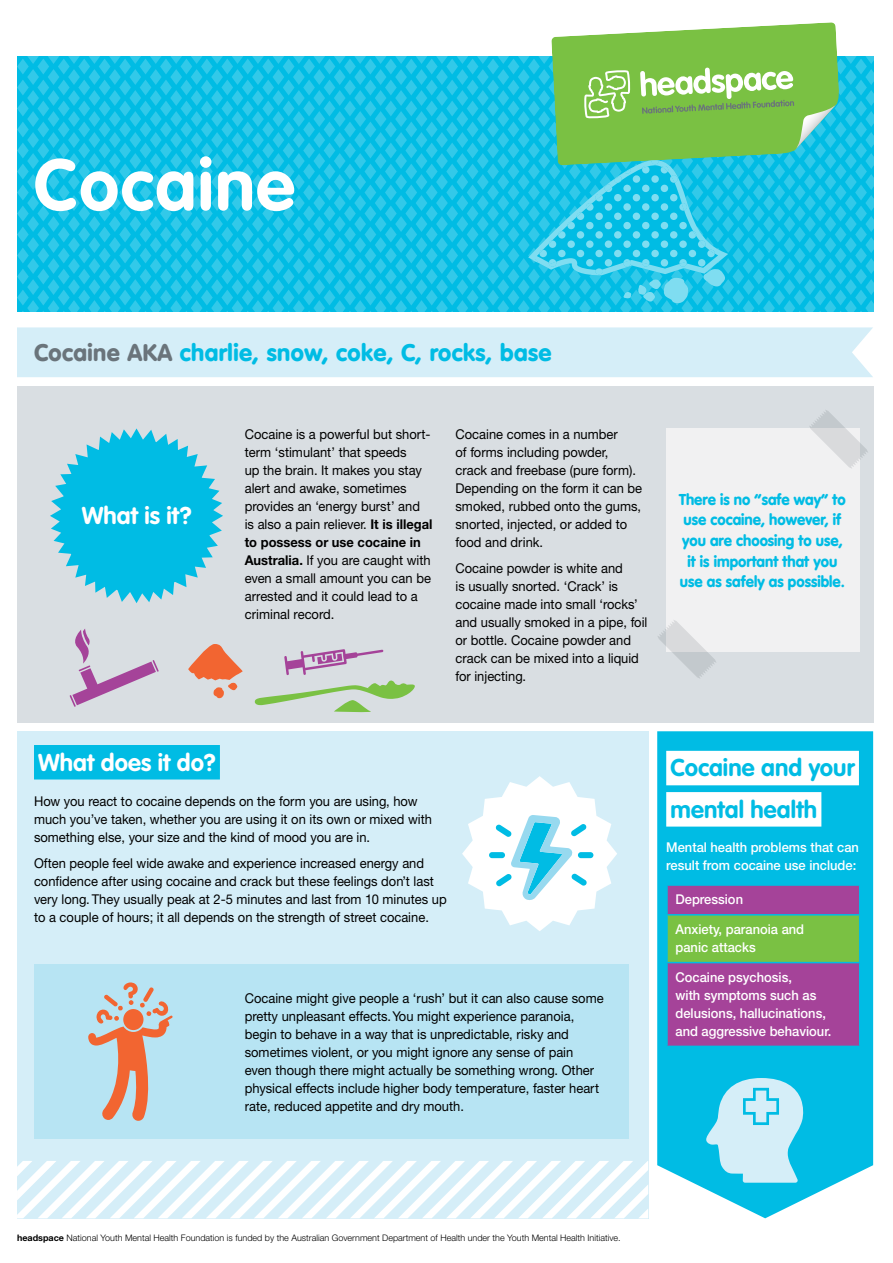
<style>
.page{position:relative;width:893px;height:1263px;background:#fff}
.page>*{position:absolute;margin:0;border:0;box-sizing:border-box;transform-origin:0 0}
.t1{font:700 71.7px "VAG Rounded";letter-spacing:.02em;color:#fff}
.t2{font:700 24px/41.2px "VAG Rounded";letter-spacing:.005em;color:#00bce4}
.t3{font:700 24px "VAG Rounded";letter-spacing:.005em;color:#fff}
.t4{font:900 23.7px "VAG Rounded";letter-spacing:.02em;color:#00bce4}
.t5{font:900 15.45px/20.7px "VAG Rounded";color:#00bce4;text-align:center;scale:.96 1}
.t6{font:13.5px/18px "Helvetica Neue CE";color:#000;scale:.96 1}
.t7{font:500 13.5px/18px "Helvetica Neue CE";color:#fff;scale:.96 1}
.t8{font:300 9px "Helvetica Neue";color:#000}
.s1{color:#6a747b}
.s2{font-weight:700}
.s3{font-family:"Helvetica Neue CE";font-weight:700}
</style>
<div class="page">
<div style="left:17px;top:386px;width:856px;height:336px;background:#d9dee2"></div>
<div style="left:666px;top:428px;width:193px;height:224px;background:#f1f1f2"></div>
<div style="left:17px;top:731px;width:631px;height:487px;background:#d5eef8"></div>
<div style="left:34px;top:964px;width:595px;height:175px;background:#b7e4f3"></div>
<svg style="left:657px;top:731px;width:216px;height:487px;background:#1fc4e7"></svg>
<div style="left:34px;top:745px;width:186px;height:34px;background:#00bce4"></div>
<div style="left:666px;top:751px;width:193px;height:34px;background:#fff"></div>
<div style="left:666px;top:792px;width:155px;height:34px;background:#fff"></div>
<hr style="left:666px;top:884px;width:194px;height:2px;background:#00bce4">
<hr style="left:666px;top:886px;width:2px;height:28px;background:#00bce4">
<svg style="left:667px;top:885px;width:193px;height:161px;background:#956981"></svg>
<hr style="left:666px;top:915px;width:2px;height:47px;background:#00bce4">
<hr style="left:859px;top:915px;width:1px;height:47px;background:#00bce4">
<hr style="left:666px;top:963px;width:2px;height:83px;background:#00bce4">
<hr style="left:859px;top:963px;width:1px;height:83px;background:#00bce4">
<hr style="left:666px;top:1046px;width:194px;height:1px;background:#00bce4">
<hr style="left:666px;top:914px;width:194px;height:1px;background:#00bce4">
<hr style="left:666px;top:962px;width:194px;height:1px;background:#00bce4">
<div style="left:17px;top:327px;width:856px;height:50px;background:#d5eef8"></div>
<svg style="left:706px;top:1078px;width:98px;height:105px;background:#95dff2"></svg>
<svg style="left:17px;top:1161px;width:631px;height:57px"></svg>
<svg style="left:50px;top:428px;width:173px;height:175px"></svg>
<svg style="left:188px;top:644px;width:55px;height:54px"></svg>
<svg style="left:809px;top:410px;width:59px;height:59px"></svg>
<svg style="left:658px;top:620px;width:58px;height:58px"></svg>
<svg style="left:255px;top:649px;width:160px;height:64px"></svg>
<svg style="left:70px;top:629px;width:89px;height:78px"></svg>
<svg style="left:88px;top:982px;width:85px;height:139px"></svg>
<svg style="left:17px;top:22px;width:856px;height:290px;background:#3bc7d3"></svg>
<svg style="left:462px;top:776px;width:155px;height:155px"></svg>
<h1 class="t1" style="left:34px;top:143px;width:262px">Cocaine</h1>
<h3 class="t4" style="left:34px;top:338px;width:519px"><span class="s1">Cocaine AKA</span> charlie, snow, coke, C, rocks, base</h3>
<h2 class="t3" style="left:82px;top:501px;width:112px">What is it?</h2>
<p class="t6" style="left:245px;top:425px;width:197px">Cocaine is a powerful but short&shy;term ‘stimulant’ that speeds<br>up the brain. It makes you stay alert and awake, sometimes provides an ‘energy burst’ and is also a pain reliever. <span class="s2">It is illegal to possess or use cocaine in<br>Australia.</span> If you are caught with even a small amount you can be arrested and it could lead to a criminal record.</p>
<p class="t6" style="left:455px;top:425px;width:196px">Cocaine comes in a number<br>of forms including powder, crack and freebase (pure form).<br>Depending on the form it can be smoked, rubbed onto the gums, snorted, injected, or added to food and drink.</p>
<p class="t6" style="left:455px;top:560px;width:201px">Cocaine powder is white and<br>is usually snorted. ‘Crack’ is cocaine made into small ‘rocks’ and usually smoked in a pipe, foil or bottle. Cocaine powder and crack can be mixed into a liquid for injecting.</p>
<p class="t5" style="left:679px;top:489px;width:175px">There is no “safe way” to use cocaine, however, if you are choosing to use, it is important that you use as safely as possible.</p>
<h2 class="t3" style="left:38px;top:748px;width:179px">What does it do?</h2>
<h2 class="t2" style="left:670px;top:748px;width:186px">Cocaine and your mental health</h2>
<p class="t7" style="left:666px;top:838px;width:202px">Mental health problems that can result from cocaine use include:</p>
<p class="t7" style="left:675px;top:890px;width:72px">Depression</p>
<p class="t7" style="left:675px;top:920px;width:136px">Anxiety, paranoia and panic attacks</p>
<p class="t7" style="left:675px;top:968px;width:164px">Cocaine psychosis,<br>with symptoms such as delusions, hallucinations, and aggressive behaviour.</p>
<p class="t6" style="left:34px;top:792px;width:416px">How you react to cocaine depends on the form you are using, how much you’ve taken, whether you are using it on its own or mixed with something else, your size and the kind of mood you are in.</p>
<p class="t6" style="left:34px;top:854px;width:431px">Often people feel wide awake and experience increased energy and confidence after using cocaine and crack but these feelings don’t last very long. They usually peak at 2-5 minutes and last from 10 minutes up to a couple of hours; it all depends on the strength of street cocaine.</p>
<p class="t6" style="left:245px;top:989px;width:375px">Cocaine might give people a ‘rush’ but it can also cause some pretty unpleasant effects. You might experience paranoia, begin to behave in a way that is unpredictable, risky and sometimes violent, or you might ignore any sense of pain even though there might actually be something wrong. Other physical effects include higher body temperature, faster heart rate, reduced appetite and dry mouth.</p>
<p class="t8" style="left:17px;top:1232px;width:605px"><span class="s3">headspace</span> National Youth Mental Health Foundation is funded by the Australian Government Department of Health under the Youth Mental Health Initiative.</p>
</div>
